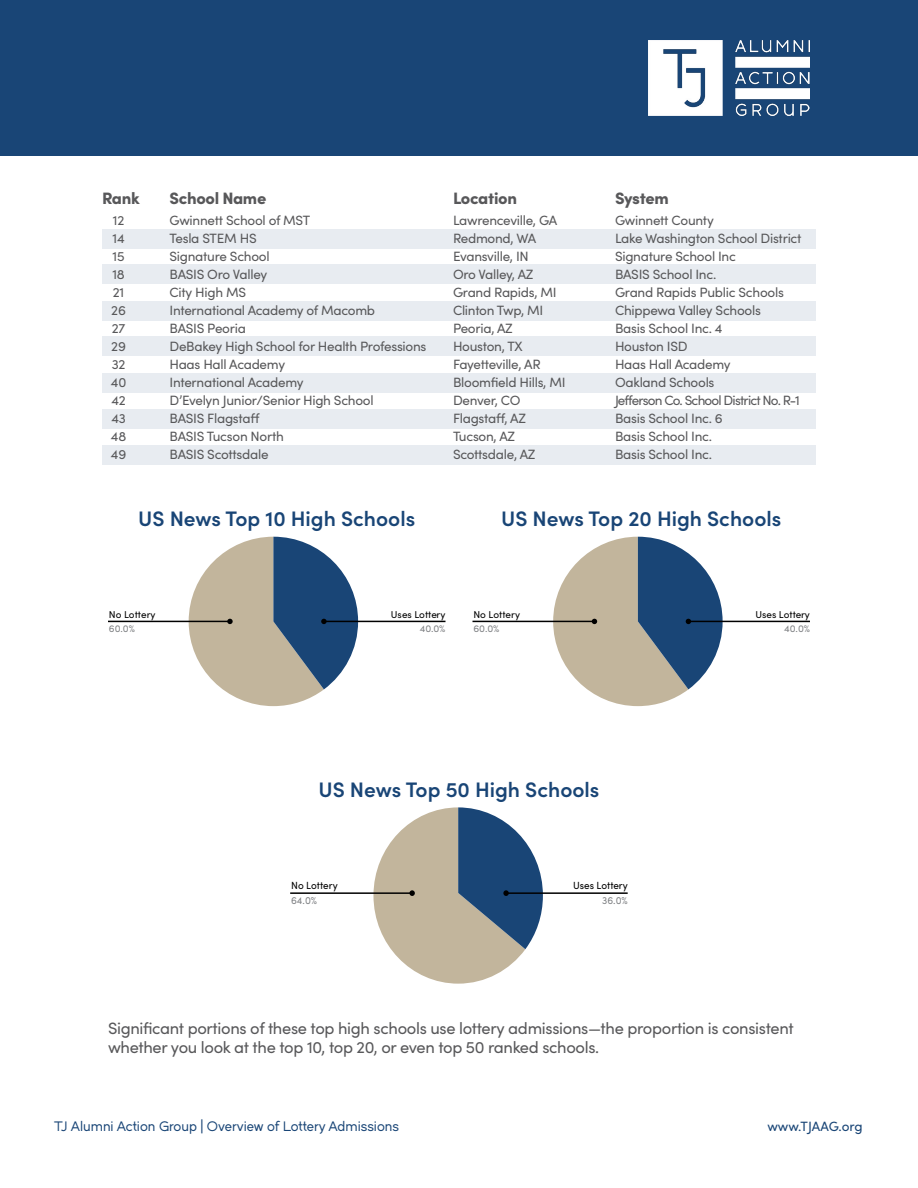
<style>
.page{position:relative;width:918px;height:1188px;background:#fff}
.page>*{position:absolute;margin:0;border:0;box-sizing:border-box;transform-origin:0 0}
.t1{font:600 21px "Sofia Pro";color:#194576}
.t2{font:16.5px/19.8px "Sofia Pro";letter-spacing:-.02em;color:#58585a}
.t3{font:900 16.5px "Sofia Pro";letter-spacing:-.02em;color:#58585a}
.t4{font:13.5px "Sofia Pro";letter-spacing:-.02em;color:#58585a}
.t5{font:13.5px "Dual 500";color:#194576}
.t6{font:13.5px "Sofia Pro";letter-spacing:-.06em;color:#58585a}
.t7{font:13.5px "Sofia Pro";color:#194576}
.t8{font:10.35px "Sofia Pro";color:#000;scale:.96 1}
.t9{font:10.35px "Sofia Pro";color:#808285;scale:.96 1}
.t10{font:9.9px "Sofia Pro";color:#000}
.t11{font:9.9px "Sofia Pro";color:#808285}
</style>
<div class="page">
<div style="left:0;top:0;width:918px;height:156px;background:#194576"></div>
<img style="left:648px;top:40px;width:162px;height:75px">
<div style="left:102px;top:229px;width:714px;height:19px;background:#e8ecf1"></div>
<div style="left:102px;top:264px;width:714px;height:20px;background:#e8ecf1"></div>
<div style="left:102px;top:373px;width:714px;height:19px;background:#e8ecf1"></div>
<div style="left:102px;top:301px;width:714px;height:19px;background:#e8ecf1"></div>
<div style="left:102px;top:410px;width:714px;height:19px;background:#e8ecf1"></div>
<div style="left:102px;top:336px;width:714px;height:20px;background:#e8ecf1"></div>
<div style="left:102px;top:445px;width:714px;height:19px;background:#e8ecf1"></div>
<hr style="left:472px;top:621px;width:122px;height:1px;background:#000">
<hr style="left:688px;top:621px;width:122px;height:1px;background:#000">
<svg style="left:553px;top:537px;width:170px;height:169px"></svg>
<hr style="left:108px;top:621px;width:122px;height:1px;background:#000">
<hr style="left:324px;top:621px;width:122px;height:1px;background:#000">
<svg style="left:189px;top:537px;width:169px;height:169px"></svg>
<hr style="left:290px;top:892px;width:122px;height:2px;background:#000">
<hr style="left:506px;top:892px;width:122px;height:2px;background:#000">
<svg style="left:373px;top:807px;width:170px;height:177px"></svg>
<p class="t3" style="left:102px;top:185px;width:39px">Rank</p>
<p class="t3" style="left:170px;top:185px;width:98px">School Name</p>
<p class="t3" style="left:453px;top:185px;width:66px">Location</p>
<p class="t3" style="left:615px;top:185px;width:55px">System</p>
<p class="t4" style="left:113px;top:211px;width:13px">12</p>
<p class="t4" style="left:170px;top:211px;width:142px">Gwinnett School of MST</p>
<p class="t4" style="left:453px;top:211px;width:106px">Lawrenceville, GA</p>
<p class="t4" style="left:615px;top:211px;width:100px">Gwinnett County</p>
<p class="t4" style="left:113px;top:229px;width:14px">14</p>
<p class="t4" style="left:170px;top:229px;width:89px">Tesla STEM HS</p>
<p class="t4" style="left:453px;top:229px;width:85px">Redmond, WA</p>
<p class="t4" style="left:615px;top:229px;width:188px">Lake Washington School District</p>
<p class="t4" style="left:113px;top:247px;width:13px">15</p>
<p class="t4" style="left:170px;top:247px;width:102px">Signature School</p>
<p class="t4" style="left:453px;top:247px;width:77px">Evansville, IN</p>
<p class="t4" style="left:615px;top:247px;width:122px">Signature School Inc</p>
<p class="t4" style="left:112px;top:265px;width:14px">18</p>
<p class="t4" style="left:170px;top:265px;width:99px">BASIS Oro Valley</p>
<p class="t4" style="left:453px;top:265px;width:82px">Oro Valley, AZ</p>
<p class="t4" style="left:615px;top:265px;width:103px">BASIS School Inc.</p>
<p class="t4" style="left:113px;top:283px;width:13px">21</p>
<p class="t4" style="left:170px;top:283px;width:78px">City High MS</p>
<p class="t4" style="left:453px;top:283px;width:105px">Grand Rapids, MI</p>
<p class="t4" style="left:615px;top:283px;width:170px">Grand Rapids Public Schools</p>
<p class="t4" style="left:111px;top:301px;width:16px">26</p>
<p class="t4" style="left:170px;top:301px;width:207px">International Academy of Macomb</p>
<p class="t4" style="left:453px;top:301px;width:92px">Clinton Twp, MI</p>
<p class="t4" style="left:615px;top:301px;width:147px">Chippewa Valley Schools</p>
<p class="t4" style="left:112px;top:319px;width:15px">27</p>
<p class="t4" style="left:170px;top:319px;width:78px">BASIS Peoria</p>
<p class="t4" style="left:453px;top:319px;width:61px">Peoria, AZ</p>
<p class="t4" style="left:615px;top:319px;width:109px">Basis School Inc. 4</p>
<p class="t4" style="left:111px;top:337px;width:16px">29</p>
<p class="t4" style="left:170px;top:337px;width:258px">DeBakey High School for Health Professions</p>
<p class="t4" style="left:453px;top:337px;width:71px">Houston, TX</p>
<p class="t4" style="left:615px;top:337px;width:74px">Houston ISD</p>
<p class="t4" style="left:112px;top:355px;width:15px">32</p>
<p class="t4" style="left:170px;top:355px;width:117px">Haas Hall Academy</p>
<p class="t4" style="left:453px;top:355px;width:89px">Fayetteville, AR</p>
<p class="t4" style="left:615px;top:355px;width:117px">Haas Hall Academy</p>
<p class="t4" style="left:111px;top:373px;width:17px">40</p>
<p class="t4" style="left:170px;top:373px;width:136px">International Academy</p>
<p class="t4" style="left:453px;top:373px;width:114px">Bloomfield Hills, MI</p>
<p class="t4" style="left:615px;top:373px;width:101px">Oakland Schools</p>
<p class="t4" style="left:111px;top:391px;width:16px">42</p>
<p class="t4" style="left:170px;top:391px;width:206px">D’Evelyn Junior/Senior High School</p>
<p class="t4" style="left:453px;top:391px;width:69px">Denver, CO</p>
<p class="t6" style="left:615px;top:391px;width:187px">Jefferson Co. School District No. R-1</p>
<p class="t4" style="left:111px;top:409px;width:16px">43</p>
<p class="t4" style="left:170px;top:409px;width:92px">BASIS Flagstaff</p>
<p class="t4" style="left:453px;top:409px;width:75px">Flagstaff, AZ</p>
<p class="t4" style="left:615px;top:409px;width:109px">Basis School Inc. 6</p>
<p class="t4" style="left:111px;top:427px;width:17px">48</p>
<p class="t4" style="left:170px;top:427px;width:116px">BASIS Tucson North</p>
<p class="t4" style="left:453px;top:427px;width:64px">Tucson, AZ</p>
<p class="t4" style="left:615px;top:427px;width:99px">Basis School Inc.</p>
<p class="t4" style="left:111px;top:444px;width:17px">49</p>
<p class="t4" style="left:170px;top:444px;width:101px">BASIS Scottsdale</p>
<p class="t4" style="left:453px;top:444px;width:84px">Scottsdale, AZ</p>
<p class="t4" style="left:615px;top:444px;width:99px">Basis School Inc.</p>
<h1 class="t1" style="left:138px;top:503px;width:279px">US News Top 10 High Schools</h1>
<h1 class="t1" style="left:501px;top:503px;width:282px">US News Top 20 High Schools</h1>
<p class="t10" style="left:109px;top:607px;width:48px">No Lottery</p>
<p class="t10" style="left:391px;top:607px;width:56px">Uses Lottery</p>
<p class="t11" style="left:109px;top:622px;width:27px">60.0%</p>
<p class="t11" style="left:420px;top:622px;width:27px">40.0%</p>
<p class="t10" style="left:473px;top:607px;width:48px">No Lottery</p>
<p class="t10" style="left:755px;top:607px;width:56px">Uses Lottery</p>
<p class="t11" style="left:473px;top:622px;width:27px">60.0%</p>
<p class="t11" style="left:784px;top:622px;width:27px">40.0%</p>
<h1 class="t1" style="left:318px;top:774px;width:282px">US News Top 50 High Schools</h1>
<p class="t8" style="left:291px;top:878px;width:50px">No Lottery</p>
<p class="t8" style="left:573px;top:878px;width:58px">Uses Lottery</p>
<p class="t9" style="left:291px;top:893px;width:29px">64.0%</p>
<p class="t9" style="left:602px;top:893px;width:28px">36.0%</p>
<p class="t2" style="left:108px;top:1017px;width:687px">Significant portions of these top high schools use lottery admissions—the proportion is consistent whether you look at the top 10, top 20, or even top 50 ranked schools.</p>
<p class="t5" style="left:54px;top:1117px;width:347px">TJ Alumni Action Group | Overview of Lottery Admissions</p>
<p class="t7" style="left:767px;top:1116px;width:97px">www.TJAAG.org</p>
</div>
